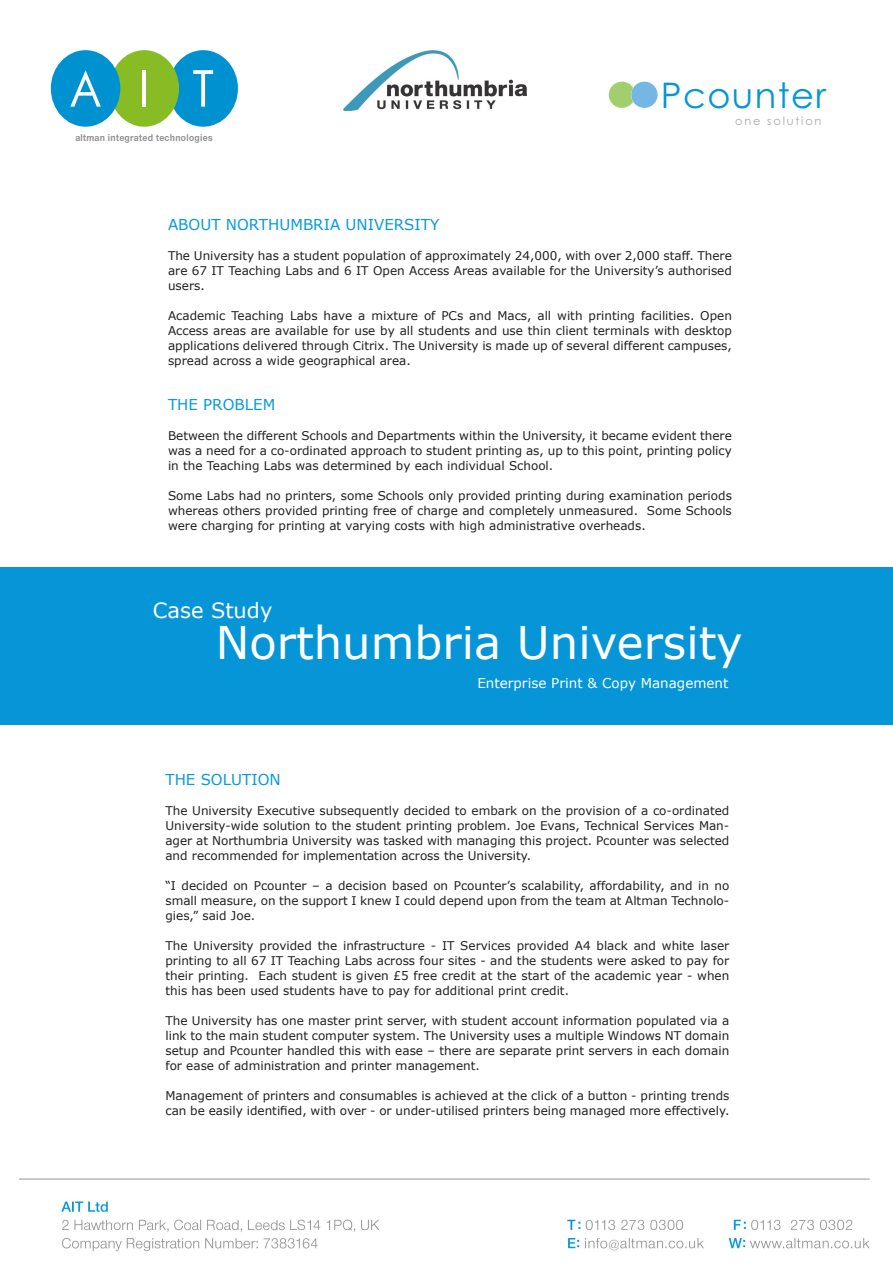
<style>
.page{position:relative;width:893px;height:1263px;background:#fff}
.page>*{position:absolute;margin:0;border:0;box-sizing:border-box;transform-origin:0 0}
.t1{font:45px "Verdana";color:#fff}
.t2{font:35.25px "Century Gothic";color:#0696d7}
.t3{font:21px "Verdana";color:#fff}
.t4{font:15px "Verdana";color:#089ad9}
.t5{font:13.5px "Verdana";color:#fff}
.t6{font:12px/15px "Verdana";color:#231f20;text-align:justify}
.t7{font:11.4px "Century Gothic";letter-spacing:.16em;color:#a8a9ad}
.t8{font:700 10.2px "Nimbus Sans Novus T";letter-spacing:.03em;color:#929292;scale:.91 1}
</style>
<div class="page">
<div style="left:0;top:567px;width:893px;height:157px;background:#0696d7"></div>
<img style="left:343px;top:50px;width:183px;height:60px">
<svg style="left:609px;top:82px;width:49px;height:26px"></svg>
<div style="left:168px;top:50px;width:70px;height:77px;background:#0092d0;border-radius:50%"></div>
<div style="left:110px;top:50px;width:69px;height:77px;background:#88bc24;border-radius:50%"></div>
<hr style="left:142px;top:70px;width:4px;height:37px;background:#fff">
<svg style="left:193px;top:70px;width:20px;height:37px"></svg>
<div style="left:51px;top:50px;width:69px;height:77px;background:#0092d0;border-radius:50%"></div>
<svg style="left:70px;top:70px;width:31px;height:37px"></svg>
<img style="left:19px;top:1178px;width:851px;height:74px">
<p class="t8" style="left:75px;top:131px;width:152px">altman integrated technologies</p>
<p class="t2" style="left:661px;top:71px;width:167px">P c o u n t e r</p>
<p class="t7" style="left:735px;top:113px;width:88px">one solution</p>
<p class="t4" style="left:168px;top:214px;width:273px">ABOUT NORTHUMBRIA UNIVERSITY</p>
<p class="t6" style="left:168px;top:248px;width:565px">The University has a student population of approximately 24,000, with over 2,000 staff. There are 67 IT Teaching Labs and 6 IT Open Access Areas available for the University’s authorised users.</p>
<p class="t6" style="left:168px;top:308px;width:565px">Academic Teaching Labs have a mixture of PCs and Macs, all with printing facilities. Open Access areas are available for use by all students and use thin client terminals with desktop applications delivered through Citrix. The University is made up of several different campuses, spread across a wide geographical area.</p>
<p class="t4" style="left:168px;top:394px;width:109px">THE PROBLEM</p>
<p class="t6" style="left:168px;top:428px;width:565px">Between the different Schools and Departments within the University, it became evident there was a need for a co-ordinated approach to student printing as, up to this point, printing policy in the Teaching Labs was determined by each individual School.</p>
<p class="t6" style="left:168px;top:488px;width:565px">Some Labs had no printers, some Schools only provided printing during examination periods whereas others provided printing free of charge and completely unmeasured. Some Schools were charging for printing at varying costs with high administrative overheads.</p>
<p class="t3" style="left:153px;top:596px;width:121px">Case Study</p>
<p class="t1" style="left:216px;top:612px;width:529px">Northumbria University</p>
<p class="t5" style="left:477px;top:674px;width:253px">Enterprise Print &amp; Copy Management</p>
<p class="t4" style="left:165px;top:769px;width:117px">THE SOLUTION</p>
<p class="t6" style="left:165px;top:803px;width:565px">The University Executive subsequently decided to embark on the provision of a co-ordinated University-wide solution to the student printing problem. Joe Evans, Technical Services Man&shy;ager at Northumbria University was tasked with managing this project. Pcounter was selected and recommended for implementation across the University.</p>
<p class="t6" style="left:165px;top:878px;width:565px">“I decided on Pcounter – a decision based on Pcounter’s scalability, affordability, and in no small measure, on the support I knew I could depend upon from the team at Altman Technolo&shy;gies,” said Joe.</p>
<p class="t6" style="left:165px;top:938px;width:565px">The University provided the infrastructure - IT Services provided A4 black and white laser printing to all 67 IT Teaching Labs across four sites - and the students were asked to pay for their printing. Each student is given £5 free credit at the start of the academic year - when this has been used students have to pay for additional print credit.</p>
<p class="t6" style="left:165px;top:1013px;width:565px">The University has one master print server, with student account information populated via a link to the main student computer system. The University uses a multiple Windows NT domain setup and Pcounter handled this with ease – there are separate print servers in each domain for ease of administration and printer management.</p>
<p class="t6" style="left:165px;top:1088px;width:565px">Management of printers and consumables is achieved at the click of a button - printing trends can be easily identified, with over - or under-utilised printers being managed more effectively.</p>
</div>
